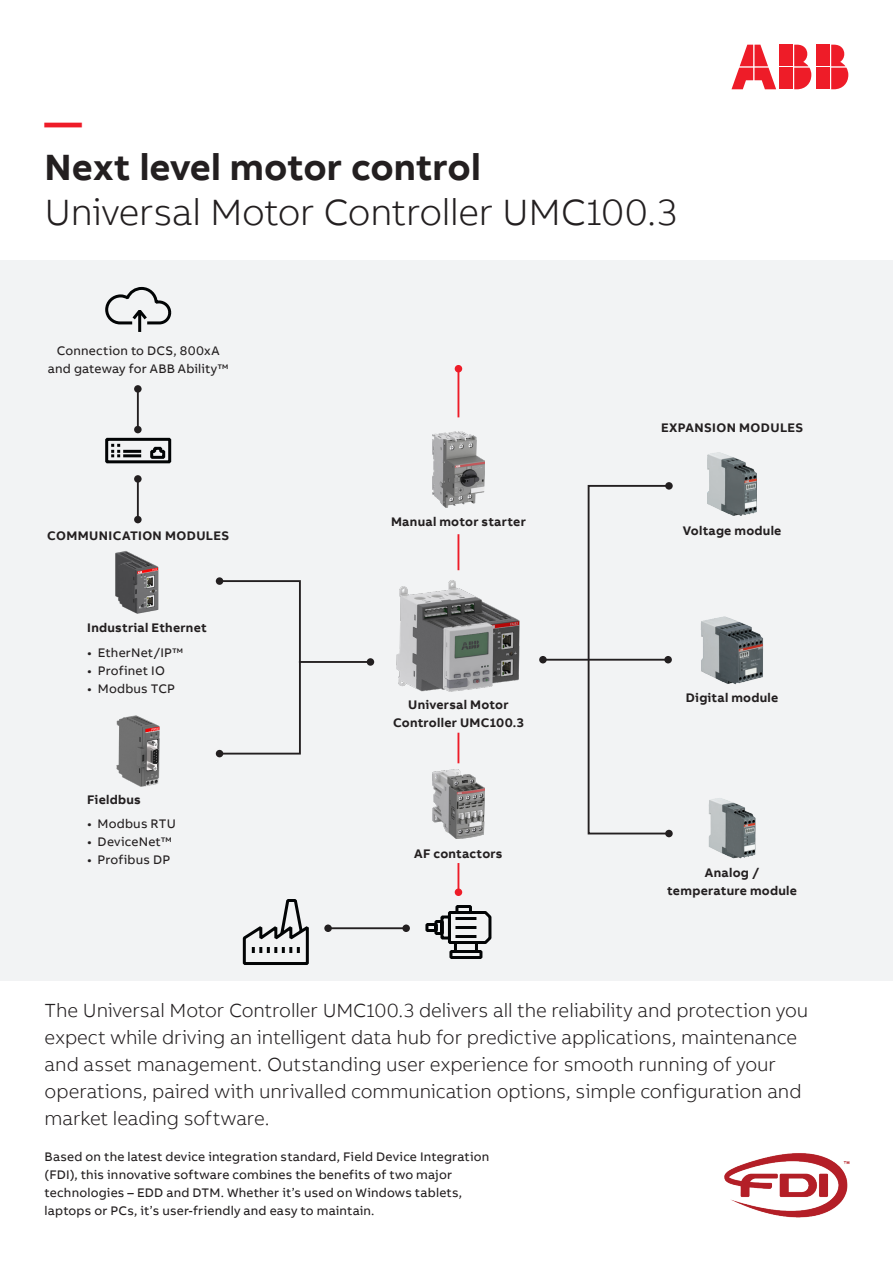
<style>
.page{position:relative;width:893px;height:1263px;background:#fff}
.page>*{position:absolute;margin:0;border:0;box-sizing:border-box;transform-origin:0 0}
.Information_Level_Su{font:300 37.5px "AB Bvoice";letter-spacing:-.01em;color:#231f20}
.Information_Level_Su-2{font:700 37.5px "AB Bvoice";color:#231f20}
.Information_Level_He{font:700 37.5px "AB Bvoice";color:#ee1c28}
.Lead_13pt_18pt{font:300 19.5px/27px "AB Bvoice";letter-spacing:-.005em;color:#231f20}
.Copytext_8_5pt_12pt{font:12.75px/18px "AB Bvoice";letter-spacing:.015em;color:#231f20}
.Copytext_8_5pt_12pt-2{font:700 12.75px/18px "AB Bvoice";letter-spacing:.02em;color:#231f20;text-align:center}
.Paragraph_Title_8_5p{font:700 12.75px/18px "AB Bvoice";letter-spacing:.02em;color:#231f20;text-align:center}
.Product_Title_8_5pt{font:700 12.75px "AB Bvoice";letter-spacing:.03em;color:#231f20}
</style>
<div class="page">
<div style="left:0;top:261px;width:893px;height:720px;background:#f2f3f4"></div>
<img style="left:724px;top:1153px;width:126px;height:65px">
<svg style="left:105px;top:437px;width:67px;height:27px"></svg>
<svg style="left:242px;top:899px;width:67px;height:66px"></svg>
<svg style="left:425px;top:905px;width:67px;height:54px"></svg>
<hr style="left:299px;top:661px;width:71px;height:2px;background:#231f20">
<div style="left:367px;top:658px;width:7px;height:8px;background:#231f20;border-radius:50%"></div>
<hr style="left:328px;top:927px;width:78px;height:2px;background:#231f20">
<div style="left:402px;top:924px;width:8px;height:8px;background:#231f20;border-radius:50%"></div>
<div style="left:324px;top:924px;width:8px;height:8px;background:#231f20;border-radius:50%"></div>
<hr style="left:543px;top:659px;width:125px;height:2px;background:#231f20">
<div style="left:539px;top:656px;width:8px;height:7px;background:#231f20;border-radius:50%"></div>
<div style="left:664px;top:656px;width:8px;height:7px;background:#231f20;border-radius:50%"></div>
<div style="left:219px;top:580px;width:82px;height:174px;border:2px solid #231f20"></div>
<div style="left:216px;top:750px;width:7px;height:7px;background:#231f20;border-radius:50%"></div>
<div style="left:216px;top:577px;width:7px;height:8px;background:#231f20;border-radius:50%"></div>
<div style="left:588px;top:485px;width:82px;height:349px;border:2px solid #231f20"></div>
<div style="left:665px;top:830px;width:8px;height:7px;background:#231f20;border-radius:50%"></div>
<div style="left:665px;top:482px;width:8px;height:8px;background:#231f20;border-radius:50%"></div>
<img style="left:116px;top:715px;width:44px;height:72px">
<hr style="left:457px;top:369px;width:2px;height:48px;background:#ee1c28">
<div style="left:455px;top:365px;width:7px;height:7px;background:#ee1c28;border-radius:50%"></div>
<hr style="left:457px;top:863px;width:2px;height:29px;background:#ee1c28">
<div style="left:455px;top:888px;width:7px;height:8px;background:#ee1c28;border-radius:50%"></div>
<hr style="left:457px;top:733px;width:2px;height:30px;background:#ee1c28">
<hr style="left:457px;top:534px;width:2px;height:36px;background:#ee1c28">
<hr style="left:137px;top:479px;width:2px;height:41px;background:#231f20">
<div style="left:134px;top:475px;width:8px;height:8px;background:#231f20;border-radius:50%"></div>
<div style="left:134px;top:516px;width:8px;height:7px;background:#231f20;border-radius:50%"></div>
<hr style="left:137px;top:389px;width:2px;height:41px;background:#231f20">
<div style="left:134px;top:385px;width:8px;height:8px;background:#231f20;border-radius:50%"></div>
<div style="left:134px;top:426px;width:8px;height:7px;background:#231f20;border-radius:50%"></div>
<svg style="left:105px;top:286px;width:67px;height:46px"></svg>
<img style="left:396px;top:580px;width:124px;height:112px">
<img style="left:432px;top:770px;width:53px;height:69px">
<img style="left:432px;top:431px;width:52px;height:76px">
<img style="left:708px;top:452px;width:49px;height:64px">
<img style="left:700px;top:616px;width:64px;height:69px">
<img style="left:709px;top:798px;width:47px;height:60px">
<img style="left:115px;top:551px;width:44px;height:63px">
<div style="left:817px;top:45px;width:13px;height:21px;background:#ee1c28"></div>
<div style="left:817px;top:68px;width:13px;height:21px;background:#ee1c28"></div>
<svg style="left:831px;top:45px;width:17px;height:44px"></svg>
<svg style="left:731px;top:45px;width:45px;height:44px"></svg>
<div style="left:780px;top:45px;width:13px;height:21px;background:#ee1c28"></div>
<div style="left:780px;top:68px;width:13px;height:21px;background:#ee1c28"></div>
<svg style="left:794px;top:45px;width:17px;height:44px"></svg>
<p class="Information_Level_He" style="left:45px;top:98px;width:39px">—</p>
<p class="Information_Level_Su-2" style="left:45px;top:143px;width:438px">Next level motor control</p>
<p class="Information_Level_Su" style="left:45px;top:190px;width:634px">Universal Motor Controller UMC100.3</p>
<p class="Copytext_8_5pt_12pt" style="left:48px;top:341px;width:182px;text-align:center">Connection to DCS, 800xA and gateway for ABB Ability™</p>
<p class="Product_Title_8_5pt" style="left:47px;top:527px;width:183px">COMMUNICATION MODULES</p>
<p class="Copytext_8_5pt_12pt-2" style="left:87px;top:618px;width:121px">Industrial Ethernet</p>
<p class="Copytext_8_5pt_12pt" style="left:87px;top:643px;width:98px">• EtherNet/IP™</p>
<p class="Copytext_8_5pt_12pt" style="left:87px;top:661px;width:79px">• Profinet IO</p>
<p class="Copytext_8_5pt_12pt" style="left:87px;top:679px;width:89px">• Modbus TCP</p>
<p class="Copytext_8_5pt_12pt-2" style="left:87px;top:791px;width:55px">Fieldbus</p>
<p class="Copytext_8_5pt_12pt" style="left:87px;top:814px;width:90px">• Modbus RTU</p>
<p class="Copytext_8_5pt_12pt" style="left:87px;top:832px;width:86px">• DeviceNet™</p>
<p class="Copytext_8_5pt_12pt" style="left:87px;top:850px;width:85px">• Profibus DP</p>
<p class="Copytext_8_5pt_12pt-2" style="left:391px;top:512px;width:136px">Manual motor starter</p>
<p class="Copytext_8_5pt_12pt-2" style="left:393px;top:696px;width:132px">Universal Motor<br>Controller UMC100.3</p>
<p class="Copytext_8_5pt_12pt-2" style="left:414px;top:844px;width:90px">AF contactors</p>
<p class="Product_Title_8_5pt" style="left:661px;top:419px;width:144px">EXPANSION MODULES</p>
<p class="Paragraph_Title_8_5p" style="left:683px;top:522px;width:100px">Voltage module</p>
<p class="Paragraph_Title_8_5p" style="left:686px;top:689px;width:94px">Digital module</p>
<p class="Paragraph_Title_8_5p" style="left:667px;top:864px;width:131px">Analog / temperature module</p>
<p class="Lead_13pt_18pt" style="left:45px;top:997px;width:765px">The Universal Motor Controller UMC100.3 delivers all the reliability and protection you expect while driving an intelligent data hub for predictive applications, maintenance and asset management. Outstanding user experience for smooth running of your operations, paired with unrivalled communication options, simple configuration and market leading software.</p>
<p class="Copytext_8_5pt_12pt" style="left:45px;top:1147px;width:446px">Based on the latest device integration standard, Field Device Integration (FDI), this innovative software combines the benefits of two major technologies – EDD and DTM. Whether it’s used on Windows tablets, laptops or PCs, it’s user-friendly and easy to maintain.</p>
</div>
